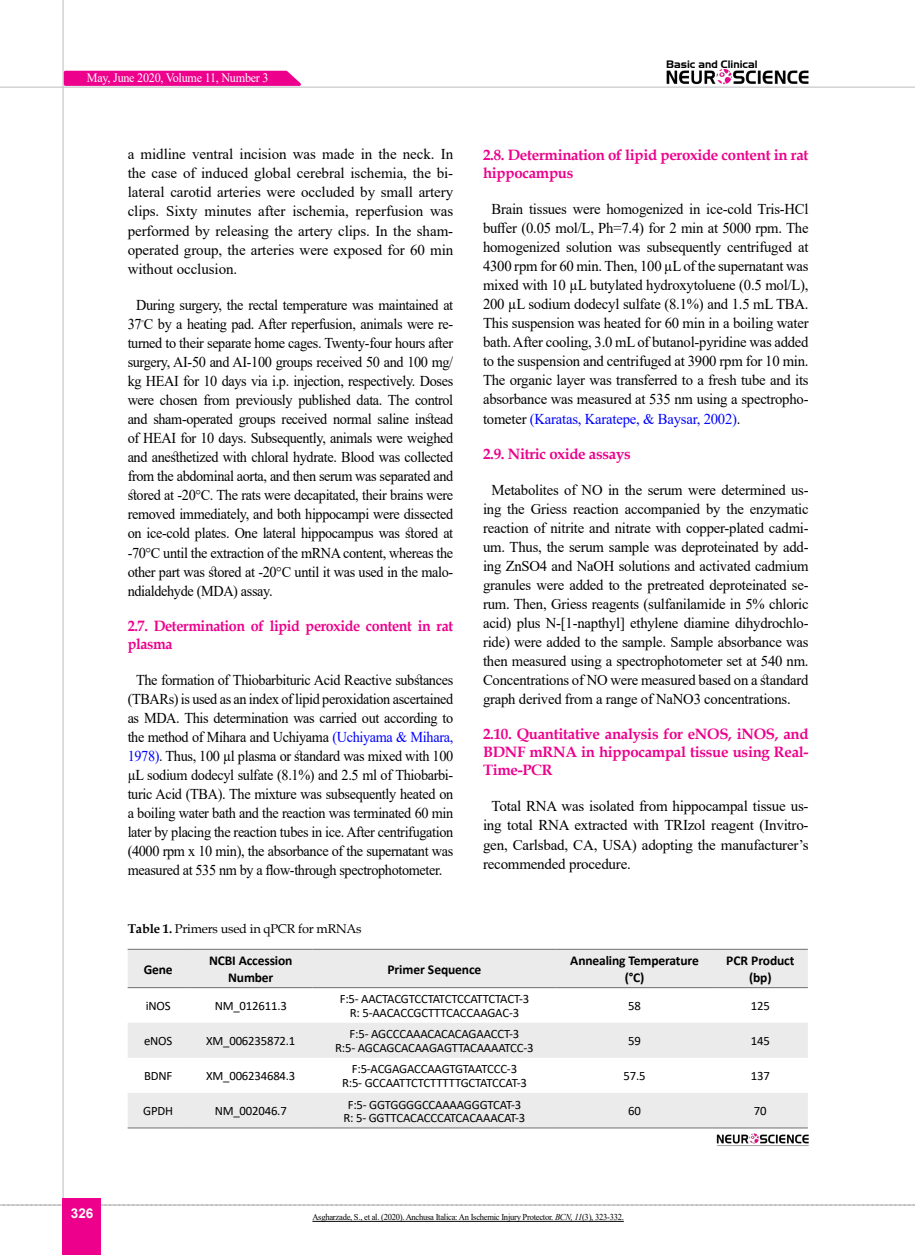
<style>
.page{position:relative;width:915px;height:1255px;background:#fff}
.page>*{position:absolute;margin:0;border:0;box-sizing:border-box;transform-origin:0 0}
.t1{font:15px/19px "Times New Roman";letter-spacing:-.015em;color:#000;text-align:justify}
.t2{font:15px/19px "Times New Roman";letter-spacing:-.015em;color:#000;text-align:justify;scale:.95 1}
.t3{font:700 15px/18px "Book Antiqua";letter-spacing:-.02em;color:#ec008c}
.t4{font:700 15px/18px "Book Antiqua";letter-spacing:-.02em;color:#ec008c;scale:.95 1}
.t5{font:700 13.5px/16.2px "Calibri";letter-spacing:-.01em;color:#000;text-align:center}
.t6{font:700 13.5px "Arial";color:#fff}
.t7{font:12.75px/13.5px "Calibri";letter-spacing:-.015em;color:#000;text-align:center}
.t8{font:12.75px "Book Antiqua";letter-spacing:-.015em;color:#000}
.t9{font:12.75px "Times New Roman";letter-spacing:-.02em;color:#fff;scale:.95 1}
.t10{font:10.5px "Aero Regular SWFTE";color:#000}
.t11{font:9px "Times New Roman";letter-spacing:-.03em;color:#000;scale:.95 1}
.s1{color:#00f}
.s2{font-weight:700}
.s3{font-style:italic}
</style>
<div class="page">
<svg style="left:0;top:1204px;width:915px;height:1px"></svg>
<hr style="left:62px;top:0;width:2px;height:1254px;background:#c2c4c6">
<hr style="left:0;top:87px;width:914px;height:1px;background:#c2c4c6">
<img style="left:666px;top:69px;width:142px;height:16px">
<div style="left:63px;top:1198px;width:38px;height:56px;background:#ec008c"></div>
<svg style="left:62px;top:69px;width:245px;height:18px;background:#ee32a2"></svg>
<svg style="left:128px;top:949px;width:679px;height:178px;fill:#ebebec"></svg>
<hr style="left:128px;top:948px;width:61px;height:1px;background:#6d6e71">
<hr style="left:189px;top:948px;width:123px;height:1px;background:#6d6e71">
<hr style="left:312px;top:948px;width:244px;height:1px;background:#6d6e71">
<hr style="left:556px;top:948px;width:156px;height:1px;background:#6d6e71">
<hr style="left:712px;top:948px;width:95px;height:1px;background:#6d6e71">
<hr style="left:128px;top:987px;width:61px;height:1px;background:#6d6e71">
<hr style="left:189px;top:987px;width:123px;height:1px;background:#6d6e71">
<hr style="left:312px;top:987px;width:244px;height:1px;background:#6d6e71">
<hr style="left:556px;top:987px;width:156px;height:1px;background:#6d6e71">
<hr style="left:712px;top:987px;width:95px;height:1px;background:#6d6e71">
<hr style="left:128px;top:1127px;width:61px;height:1px;background:#6d6e71">
<hr style="left:189px;top:1127px;width:123px;height:1px;background:#6d6e71">
<hr style="left:312px;top:1127px;width:244px;height:1px;background:#6d6e71">
<hr style="left:556px;top:1127px;width:156px;height:1px;background:#6d6e71">
<hr style="left:712px;top:1127px;width:95px;height:1px;background:#6d6e71">
<img style="left:711px;top:1128px;width:97px;height:18px">
<hr style="left:312px;top:1220px;width:311px;height:1px;background:#000">
<p class="t9" style="left:87px;top:69px;width:193px">May, June 2020, Volume 11, Number 3</p>
<p class="t1" style="left:128px;top:144px;width:327px">a midline ventral incision was made in the neck. In the case of induced global cerebral ischemia, the bi&shy;lateral carotid arteries were occluded by small artery clips. Sixty minutes after ischemia, reperfusion was performed by releasing the artery clips. In the sham&shy;operated group, the arteries were exposed for 60 min without occlusion.</p>
<p class="t2" style="left:128px;top:295px;width:344px;text-indent:9px">During surgery, the rectal temperature was maintained at 37<sup>◦</sup>C by a heating pad. After reperfusion, animals were re&shy;turned to their separate home cages. Twenty-four hours after surgery, AI-50 and AI-100 groups received 50 and 100 mg/ kg HEAI for 10 days via i.p. injection, respectively. Doses were chosen from previously published data. The control and sham-operated groups received normal saline instead of HEAI for 10 days. Subsequently, animals were weighed and anesthetized with chloral hydrate. Blood was collected from the abdominal aorta, and then serum was separated and stored at -20°C. The rats were decapitated, their brains were removed immediately, and both hippocampi were dissected on ice-cold plates. One lateral hippocampus was stored at -70°C until the extraction of the mRNA content, whereas the other part was stored at -20°C until it was used in the malo&shy;ndialdehyde (MDA) assay.</p>
<p class="t4" style="left:128px;top:616px;width:344px">2.7. Determination of lipid peroxide content in rat plasma</p>
<p class="t2" style="left:128px;top:669px;width:344px;text-indent:8px">The formation of Thiobarbituric Acid Reactive substances (TBARs) is used as an index of lipid peroxidation ascertained as MDA. This determination was carried out according to the method of Mihara and Uchiyama <span class="s1">(Uchiyama &amp; Mihara, 1978)</span>. Thus, 100 µl plasma or standard was mixed with 100 µL sodium dodecyl sulfate (8.1%) and 2.5 ml of Thiobarbi&shy;turic Acid (TBA). The mixture was subsequently heated on a boiling water bath and the reaction was terminated 60 min later by placing the reaction tubes in ice. After centrifugation (4000 rpm x 10 min), the absorbance of the supernatant was measured at 535 nm by a flow-through spectrophotometer.</p>
<p class="t10" style="left:666px;top:58px;width:93px">Basic and Clinical</p>
<p class="t3" style="left:483px;top:146px;width:327px">2.8. Determination of lipid peroxide content in rat hippocampus</p>
<p class="t1" style="left:483px;top:199px;width:327px;text-indent:9px">Brain tissues were homogenized in ice-cold Tris-HCl buffer (0.05 mol/L, Ph=7.4) for 2 min at 5000 rpm. The homogenized solution was subsequently centrifuged at 4300 rpm for 60 min. Then, 100 µL of the supernatant was mixed with 10 µL butylated hydroxytoluene (0.5 mol/L), 200 µL sodium dodecyl sulfate (8.1%) and 1.5 mL TBA.<br>This suspension was heated for 60 min in a boiling water bath. After cooling, 3.0 mL of butanol-pyridine was added to the suspension and centrifuged at 3900 rpm for 10 min.<br>The organic layer was transferred to a fresh tube and its absorbance was measured at 535 nm using a spectropho&shy;tometer <span class="s1">(Karatas, Karatepe, &amp; Baysar, 2002)</span>.</p>
<p class="t3" style="left:483px;top:444px;width:149px">2.9. Nitric oxide assays</p>
<p class="t1" style="left:483px;top:479px;width:327px;text-indent:9px">Metabolites of NO in the serum were determined us&shy;ing the Griess reaction accompanied by the enzymatic reaction of nitrite and nitrate with copper-plated cadmi&shy;um. Thus, the serum sample was deproteinated by add&shy;ing ZnSO4 and NaOH solutions and activated cadmium granules were added to the pretreated deproteinated se&shy;rum. Then, Griess reagents (sulfanilamide in 5% chloric acid) plus N-[1-napthyl] ethylene diamine dihydrochlo&shy;ride) were added to the sample. Sample absorbance was then measured using a spectrophotometer set at 540 nm.<br>Concentrations of NO were measured based on a standard graph derived from a range of NaNO3 concentrations.</p>
<p class="t3" style="left:483px;top:725px;width:327px;text-align:justify">2.10. Quantitative analysis for eNOS, iNOS, and BDNF mRNA in hippocampal tissue using Real-Time-PCR</p>
<p class="t1" style="left:483px;top:796px;width:327px;text-indent:9px">Total RNA was isolated from hippocampal tissue us&shy;ing total RNA extracted with TRIzol reagent (Invitro&shy;gen, Carlsbad, CA, USA) adopting the manufacturer’s recommended procedure.</p>
<p class="t6" style="left:71px;top:1203px;width:24px">326</p>
<p class="t8" style="left:128px;top:919px;width:235px"><span class="s2">Table 1.</span> Primers used in qPCR for mRNAs</p>
<p class="t5" style="left:144px;top:960px;width:31px">Gene</p>
<p class="t5" style="left:209px;top:952px;width:85px">NCBI Accession<br>Number</p>
<p class="t5" style="left:387px;top:960px;width:95px">Primer Sequence</p>
<p class="t5" style="left:570px;top:952px;width:130px">Annealing Temperature (°C)</p>
<p class="t5" style="left:726px;top:952px;width:70px">PCR Product (bp)</p>
<p class="t7" style="left:146px;top:998px;width:26px">iNOS</p>
<p class="t7" style="left:215px;top:998px;width:74px">NM_012611.3</p>
<p class="t7" style="left:339px;top:991px;width:191px">F:5- AACTACGTCCTATCTCCATTCTACT-3<br>R: 5-AACACCGCTTTCACCAAGAC-3</p>
<p class="t7" style="left:628px;top:998px;width:14px">58</p>
<p class="t7" style="left:750px;top:998px;width:21px">125</p>
<p class="t7" style="left:144px;top:1033px;width:30px">eNOS</p>
<p class="t7" style="left:206px;top:1033px;width:91px">XM_006235872.1</p>
<p class="t7" style="left:335px;top:1026px;width:200px">F:5- AGCCCAAACACACAGAACCT-3<br>R:5- AGCAGCACAAGAGTTACAAAATCC-3</p>
<p class="t7" style="left:628px;top:1033px;width:14px">59</p>
<p class="t7" style="left:750px;top:1033px;width:21px">145</p>
<p class="t7" style="left:144px;top:1068px;width:30px">BDNF</p>
<p class="t7" style="left:206px;top:1068px;width:91px">XM_006234684.3</p>
<p class="t7" style="left:342px;top:1062px;width:186px">F:5-ACGAGACCAAGTGTAATCCC-3<br>R:5- GCCAATTCTCTTTTTGCTATCCAT-3</p>
<p class="t7" style="left:623px;top:1068px;width:24px">57.5</p>
<p class="t7" style="left:750px;top:1068px;width:21px">137</p>
<p class="t7" style="left:143px;top:1103px;width:31px">GPDH</p>
<p class="t7" style="left:215px;top:1103px;width:74px">NM_002046.7</p>
<p class="t7" style="left:343px;top:1097px;width:183px">F:5- GGTGGGGCCAAAAGGGTCAT-3<br>R: 5- GGTTCACACCCATCACAAACAT-3</p>
<p class="t7" style="left:628px;top:1103px;width:14px">60</p>
<p class="t7" style="left:753px;top:1103px;width:14px">70</p>
<p class="t11" style="left:312px;top:1210px;width:329px">Asgharzade, S., et al. (2020). Anchusa Italica: An Ischemic Injury Protector. <span class="s3">BCN, 11</span>(3), 323-332.</p>
</div>
